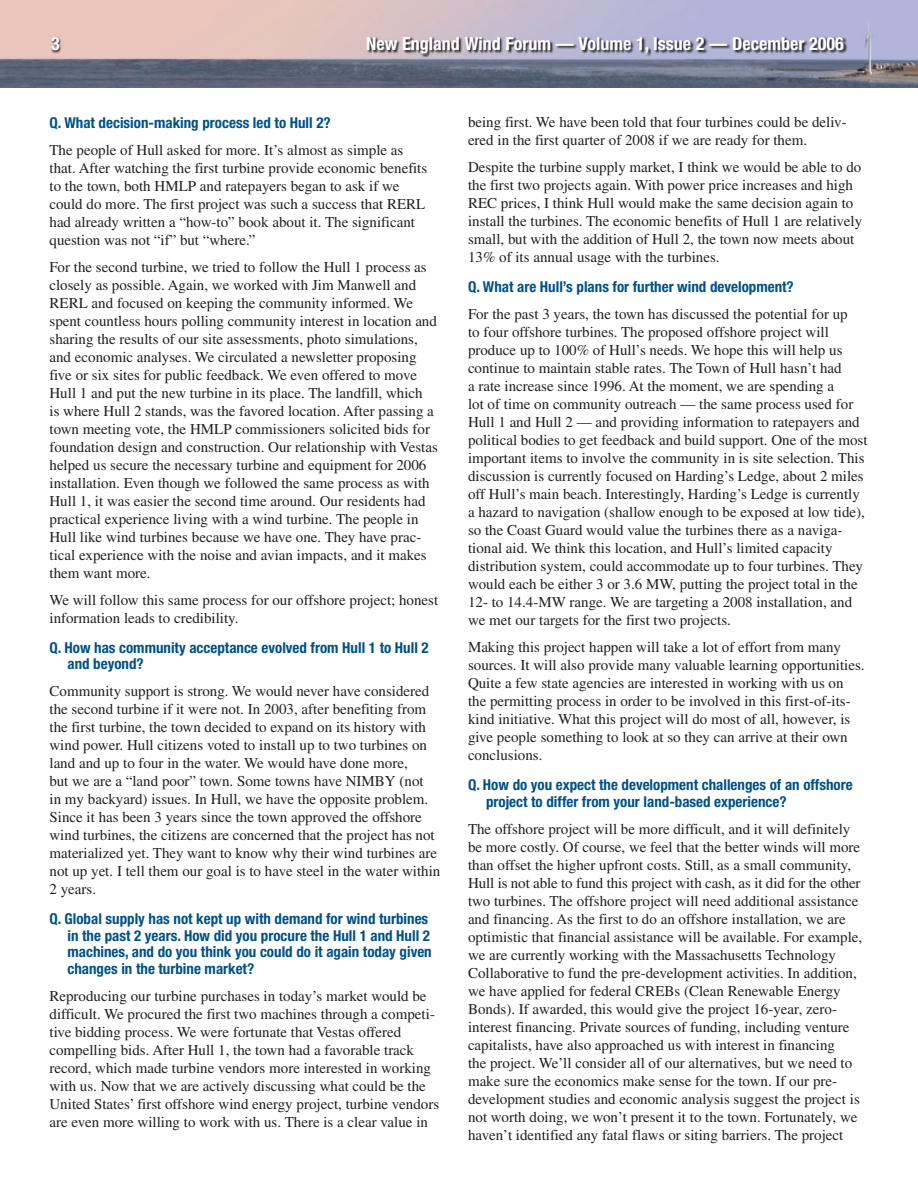
<style>
.page{position:relative;width:918px;height:1188px;background:#fff}
.page>*{position:absolute;margin:0;border:0;box-sizing:border-box;transform-origin:0 0}
.t1{font:700 condensed 18px "Helvetica Neue LT Std";color:#fff}
.body_text{font:15px/18px "Times";color:#231f20}
.Q_questions{font:700 condensed 15px/16.5px "Helvetica Neue LT Std";color:#005187}
</style>
<div class="page">
<img style="left:0;top:0;width:918px;height:88px">
<svg style="left:51px;top:37px;width:796px;height:21px;background:#b3a4ad"></svg>
<svg style="left:51px;top:37px;width:8px;height:13px"></svg>
<p class="t1" style="left:366px;top:33px;width:479px">New England Wind Forum — Volume 1, Issue 2 — December 2006</p>
<p class="Q_questions" style="left:50px;top:114px;width:283px">Q. What decision-making process led to Hull 2?</p>
<p class="body_text" style="left:50px;top:141px;width:379px">The people of Hull asked for more. It’s almost as simple as that. After watching the first turbine provide economic benefits to the town, both HMLP and ratepayers began to ask if we could do more. The first project was such a success that RERL had already written a “how-to” book about it. The significant question was not “if” but “where.”</p>
<p class="body_text" style="left:50px;top:258px;width:390px">For the second turbine, we tried to follow the Hull 1 process as closely as possible. Again, we worked with Jim Manwell and RERL and focused on keeping the community informed. We spent countless hours polling community interest in location and sharing the results of our site assessments, photo simulations, and economic analyses. We circulated a newsletter proposing five or six sites for public feedback. We even offered to move Hull 1 and put the new turbine in its place. The landfill, which<br>is where Hull 2 stands, was the favored location. After passing a town meeting vote, the HMLP commissioners solicited bids for foundation design and construction. Our relationship with Vestas helped us secure the necessary turbine and equipment for 2006 installation. Even though we followed the same process as with Hull 1, it was easier the second time around. Our residents had practical experience living with a wind turbine. The people in Hull like wind turbines because we have one. They have prac&shy;tical experience with the noise and avian impacts, and it makes them want more.</p>
<p class="body_text" style="left:50px;top:591px;width:390px">We will follow this same process for our offshore project; honest information leads to credibility.</p>
<p class="Q_questions" style="left:68px;top:639px;width:363px;text-indent:-18px">Q. How has community acceptance evolved from Hull 1 to Hull 2 and beyond?</p>
<p class="body_text" style="left:50px;top:682px;width:392px">Community support is strong. We would never have considered the second turbine if it were not. In 2003, after benefiting from the first turbine, the town decided to expand on its history with wind power. Hull citizens voted to install up to two turbines on land and up to four in the water. We would have done more,<br>but we are a “land poor” town. Some towns have NIMBY (not<br>in my backyard) issues. In Hull, we have the opposite problem.<br>Since it has been 3 years since the town approved the offshore wind turbines, the citizens are concerned that the project has not materialized yet. They want to know why their wind turbines are not up yet. I tell them our goal is to have steel in the water within 2 years.</p>
<p class="Q_questions" style="left:68px;top:910px;width:366px;text-indent:-18px">Q. Global supply has not kept up with demand for wind turbines in the past 2 years. How did you procure the Hull 1 and Hull 2 machines, and do you think you could do it again today given changes in the turbine market?</p>
<p class="body_text" style="left:50px;top:987px;width:391px">Reproducing our turbine purchases in today’s market would be difficult. We procured the first two machines through a competi&shy;tive bidding process. We were fortunate that Vestas offered compelling bids. After Hull 1, the town had a favorable track record, which made turbine vendors more interested in working with us. Now that we are actively discussing what could be the United States’ first offshore wind energy project, turbine vendors are even more willing to work with us. There is a clear value in</p>
<p class="body_text" style="left:468px;top:113px;width:380px">being first. We have been told that four turbines could be deliv&shy;ered in the first quarter of 2008 if we are ready for them.</p>
<p class="body_text" style="left:468px;top:158px;width:396px">Despite the turbine supply market, I think we would be able to do the first two projects again. With power price increases and high REC prices, I think Hull would make the same decision again to install the turbines. The economic benefits of Hull 1 are relatively small, but with the addition of Hull 2, the town now meets about 13% of its annual usage with the turbines.</p>
<p class="Q_questions" style="left:468px;top:278px;width:327px">Q. What are Hull’s plans for further wind development?</p>
<p class="body_text" style="left:468px;top:305px;width:401px">For the past 3 years, the town has discussed the potential for up<br>to four offshore turbines. The proposed offshore project will produce up to 100% of Hull’s needs. We hope this will help us continue to maintain stable rates. The Town of Hull hasn’t had<br>a rate increase since 1996. At the moment, we are spending a<br>lot of time on community outreach — the same process used for Hull 1 and Hull 2 — and providing information to ratepayers and political bodies to get feedback and build support. One of the most important items to involve the community in is site selection. This discussion is currently focused on Harding’s Ledge, about 2 miles off Hull’s main beach. Interestingly, Harding’s Ledge is currently a hazard to navigation (shallow enough to be exposed at low tide), so the Coast Guard would value the turbines there as a naviga&shy;tional aid. We think this location, and Hull’s limited capacity distribution system, could accommodate up to four turbines. They would each be either 3 or 3.6 MW, putting the project total in the 12- to 14.4-MW range. We are targeting a 2008 installation, and we met our targets for the first two projects.</p>
<p class="body_text" style="left:468px;top:638px;width:398px">Making this project happen will take a lot of effort from many sources. It will also provide many valuable learning opportunities.<br>Quite a few state agencies are interested in working with us on the permitting process in order to be involved in this first-of-its&shy;kind initiative. What this project will do most of all, however, is give people something to look at so they can arrive at their own conclusions.</p>
<p class="Q_questions" style="left:486px;top:776px;width:368px;text-indent:-18px">Q. How do you expect the development challenges of an offshore project to differ from your land-based experience?</p>
<p class="body_text" style="left:468px;top:820px;width:396px">The offshore project will be more difficult, and it will definitely be more costly. Of course, we feel that the better winds will more than offset the higher upfront costs. Still, as a small community, Hull is not able to fund this project with cash, as it did for the other two turbines. The offshore project will need additional assistance and financing. As the first to do an offshore installation, we are optimistic that financial assistance will be available. For example, we are currently working with the Massachusetts Technology Collaborative to fund the pre-development activities. In addition, we have applied for federal CREBs (Clean Renewable Energy Bonds). If awarded, this would give the project 16-year, zero&shy;interest financing. Private sources of funding, including venture capitalists, have also approached us with interest in financing<br>the project. We’ll consider all of our alternatives, but we need to make sure the economics make sense for the town. If our pre&shy;development studies and economic analysis suggest the project is not worth doing, we won’t present it to the town. Fortunately, we haven’t identified any fatal flaws or siting barriers. The project</p>
</div>
